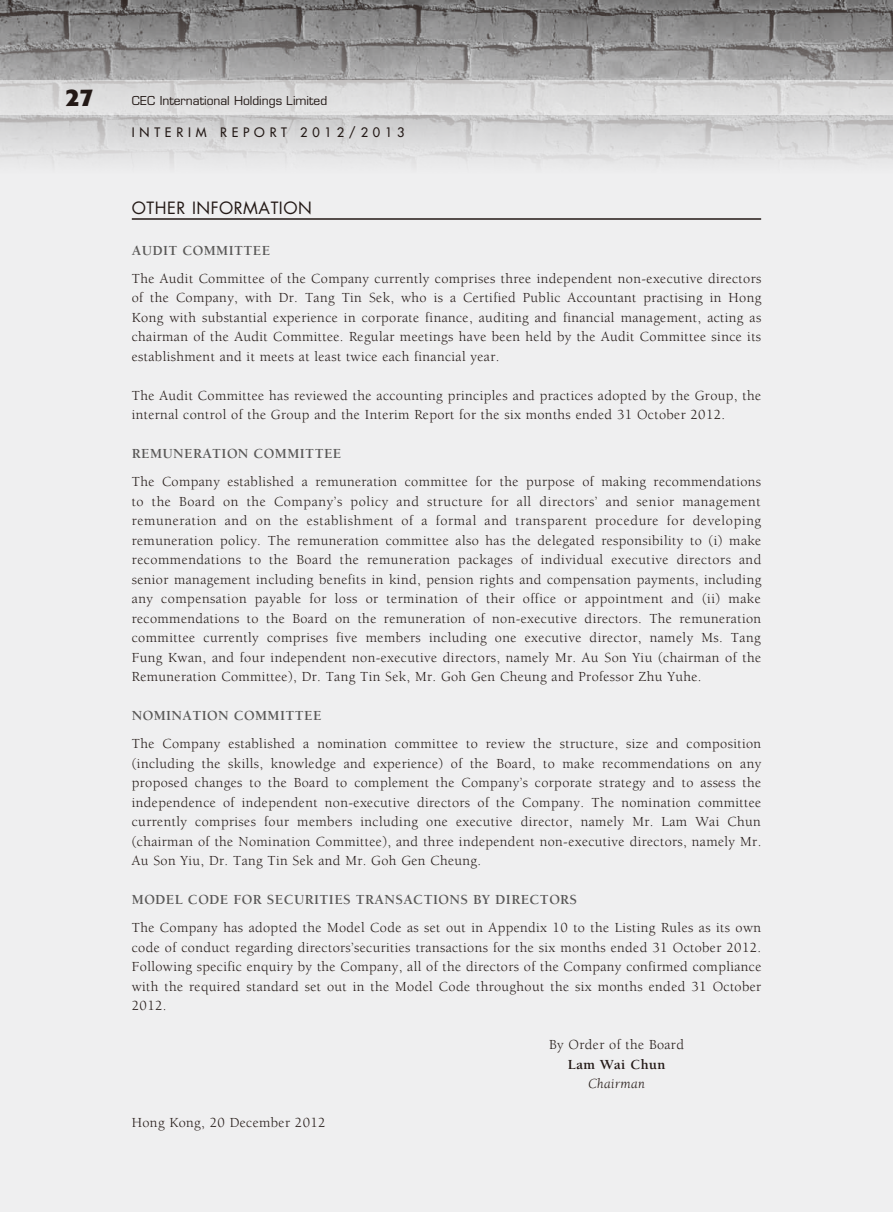
<style>
.page{position:relative;width:893px;height:1212px;background:#efeff0}
.page>*{position:absolute;margin:0;border:0;box-sizing:border-box;transform-origin:0 0}
.t1{font:700 24px "Formata";color:#231916}
.t2{font:16.5px "Futura Std";letter-spacing:.03em;color:#231916}
.t3{font:14.25px/19.5px "Berkeley Std";letter-spacing:.025em;color:#231916;text-align:justify}
.t4{font:700 14.25px "Berkeley Std";letter-spacing:.025em;color:#595857}
.t5{font:700 14.25px "Berkeley Std";letter-spacing:.025em;color:#231916}
.t6{font:italic 14.25px "Berkeley Std";letter-spacing:.025em;color:#231916}
.t7{font:500 12.75px "Futura Std";letter-spacing:.375em;color:#231916}
.t8{font:12px "Eurostile LT Std";color:#231916}
</style>
<div class="page">
<img style="left:0;top:0;width:893px;height:166px">
<svg style="left:0;top:81px;width:893px;height:34px;fill:#ddd"></svg>
<hr style="left:132px;top:218px;width:629px;height:2px;background:#231916">
<h1 class="t1" style="left:66px;top:83px;width:29px">27</h1>
<p class="t8" style="left:132px;top:94px;width:197px">CEC International Holdings Limited</p>
<p class="t7" style="left:132px;top:125px;width:274px">INTERIM REPORT 2012/2013</p>
<p class="t2" style="left:132px;top:197px;width:182px">OTHER INFORMATION</p>
<p class="t4" style="left:132px;top:243px;width:140px">AUDIT COMMITTEE</p>
<p class="t3" style="left:132px;top:269px;width:631px">The Audit Committee of the Company currently comprises three independent non-executive directors of the Company, with Dr. Tang Tin Sek, who is a Certified Public Accountant practising in Hong Kong with substantial experience in corporate finance, auditing and financial management, acting as chairman of the Audit Committee. Regular meetings have been held by the Audit Committee since its establishment and it meets at least twice each financial year.</p>
<p class="t3" style="left:132px;top:386px;width:631px">The Audit Committee has reviewed the accounting principles and practices adopted by the Group, the internal control of the Group and the Interim Report for the six months ended 31 October 2012.</p>
<p class="t4" style="left:132px;top:446px;width:211px">REMUNERATION COMMITTEE</p>
<p class="t3" style="left:132px;top:472px;width:631px">The Company established a remuneration committee for the purpose of making recommendations to the Board on the Company’s policy and structure for all directors’ and senior management remuneration and on the establishment of a formal and transparent procedure for developing remuneration policy. The remuneration committee also has the delegated responsibility to (i) make recommendations to the Board the remuneration packages of individual executive directors and senior management including benefits in kind, pension rights and compensation payments, including any compensation payable for loss or termination of their office or appointment and (ii) make recommendations to the Board on the remuneration of non-executive directors. The remuneration committee currently comprises five members including one executive director, namely Ms. Tang Fung Kwan, and four independent non-executive directors, namely Mr. Au Son Yiu (chairman of the Remuneration Committee), Dr. Tang Tin Sek, Mr. Goh Gen Cheung and Professor Zhu Yuhe.</p>
<p class="t4" style="left:132px;top:708px;width:191px">NOMINATION COMMITTEE</p>
<p class="t3" style="left:132px;top:734px;width:631px">The Company established a nomination committee to review the structure, size and composition (including the skills, knowledge and experience) of the Board, to make recommendations on any proposed changes to the Board to complement the Company’s corporate strategy and to assess the independence of independent non-executive directors of the Company. The nomination committee currently comprises four members including one executive director, namely Mr. Lam Wai Chun (chairman of the Nomination Committee), and three independent non-executive directors, namely Mr.<br>Au Son Yiu, Dr. Tang Tin Sek and Mr. Goh Gen Cheung.</p>
<p class="t4" style="left:132px;top:892px;width:447px">MODEL CODE FOR SECURITIES TRANSACTIONS BY DIRECTORS</p>
<p class="t3" style="left:132px;top:918px;width:631px">The Company has adopted the Model Code as set out in Appendix 10 to the Listing Rules as its own code of conduct regarding directors’securities transactions for the six months ended 31 October 2012.<br>Following specific enquiry by the Company, all of the directors of the Company confirmed compliance with the required standard set out in the Model Code throughout the six months ended 31 October 2012.</p>
<p class="t3" style="left:549px;top:1035px;width:136px">By Order of the Board</p>
<p class="t5" style="left:568px;top:1057px;width:99px">Lam Wai Chun</p>
<p class="t6" style="left:588px;top:1076px;width:58px">Chairman</p>
<p class="t3" style="left:132px;top:1113px;width:195px">Hong Kong, 20 December 2012</p>
</div>
